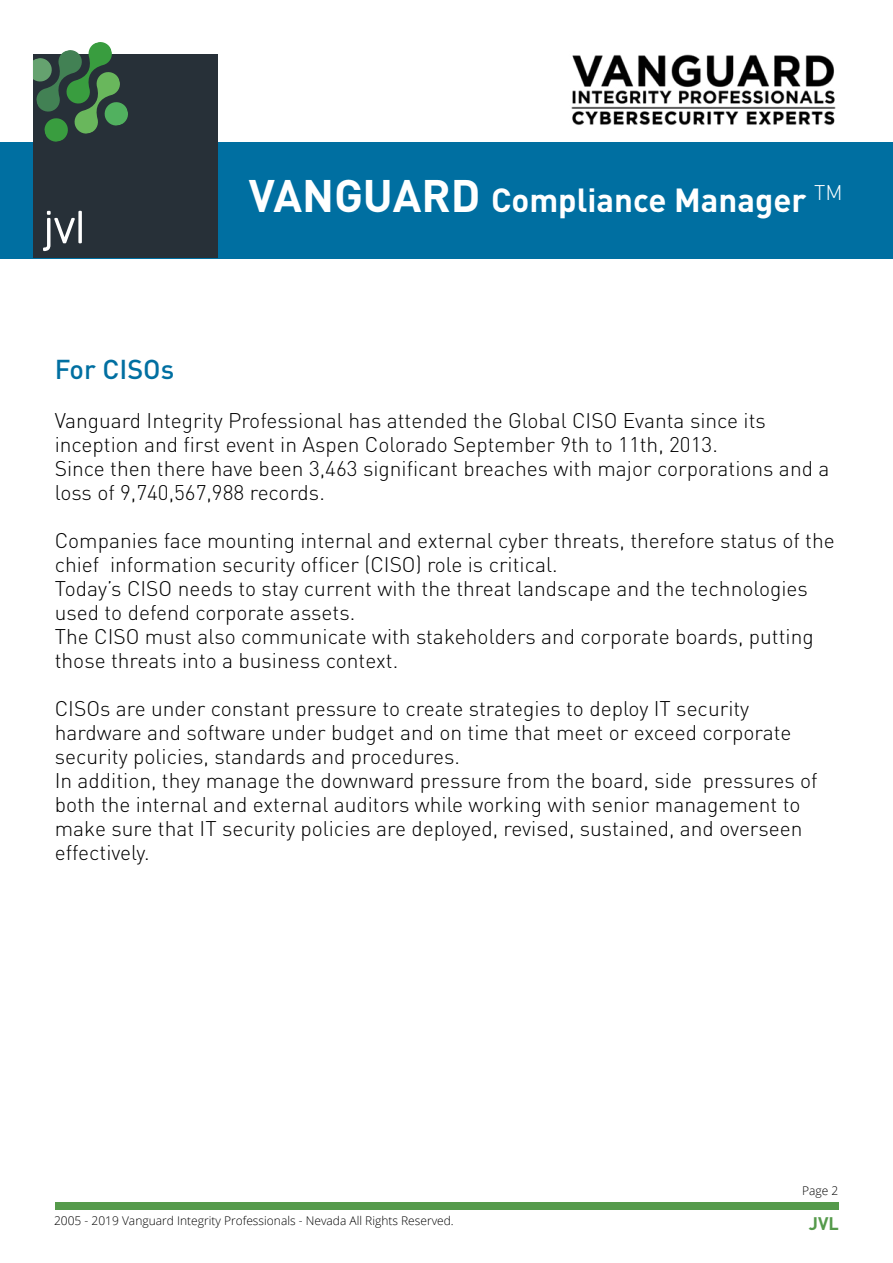
<style>
.page{position:relative;width:893px;height:1263px;background:#fff}
.page>*{position:absolute;margin:0;border:0;box-sizing:border-box;transform-origin:0 0}
.t1{font:700 33px "DIN Pro";color:#fff}
.t2{font:500 27px "DIN Pro";color:#006fa1}
.t3{font:300 21px/24px "DIN Pro";color:#000}
.t4{font:700 18px "DIN Pro";color:#559a4b}
.t5{font:300 12px "Open Sans";color:#000}
.s1{font-size:45px}
</style>
<div class="page">
<div style="left:0;top:142px;width:893px;height:117px;background:#006fa1"></div>
<div style="left:33px;top:55px;width:185px;height:203px;background:#273038"></div>
<svg style="left:33px;top:42px;width:96px;height:100px"></svg>
<svg style="left:43px;top:211px;width:32px;height:40px"></svg>
<svg style="left:78px;top:211px;width:4px;height:32px"></svg>
<img style="left:571px;top:54px;width:265px;height:71px">
<div style="left:55px;top:1202px;width:783px;height:7px;background:#559a4b"></div>
<h1 class="t1" style="left:249px;top:178px;width:595px"><span class="s1">VANGUARD</span> Compliance Manager <sup>TM</sup></h1>
<p class="t2" style="left:55px;top:350px;width:121px">For CISOs</p>
<p class="t3" style="left:55px;top:407px;width:776px">Vanguard Integrity Professional has attended the Global CISO Evanta since its inception and first event in Aspen Colorado September 9th to 11th, 2013.<br>Since then there have been 3,463 significant breaches with major corporations and a loss of 9,740,567,988 records.</p>
<p class="t3" style="left:55px;top:527px;width:781px">Companies face mounting internal and external cyber threats, therefore status of the chief information security officer (CISO) role is critical.<br>Today’s CISO needs to stay current with the threat landscape and the technologies used to defend corporate assets.<br>The CISO must also communicate with stakeholders and corporate boards, putting those threats into a business context.</p>
<p class="t3" style="left:55px;top:695px;width:764px">CISOs are under constant pressure to create strategies to deploy IT security hardware and software under budget and on time that meet or exceed corporate security policies, standards and procedures.<br>In addition, they manage the downward pressure from the board, side pressures of both the internal and external auditors while working with senior management to make sure that IT security policies are deployed, revised, sustained, and overseen effectively.</p>
<p class="t5" style="left:802px;top:1182px;width:38px">Page 2</p>
<p class="t5" style="left:54px;top:1213px;width:401px">2005 - 2019 Vanguard Integrity Professionals - Nevada All Rights Reserved.</p>
<p class="t4" style="left:809px;top:1211px;width:32px">JVL</p>
</div>
